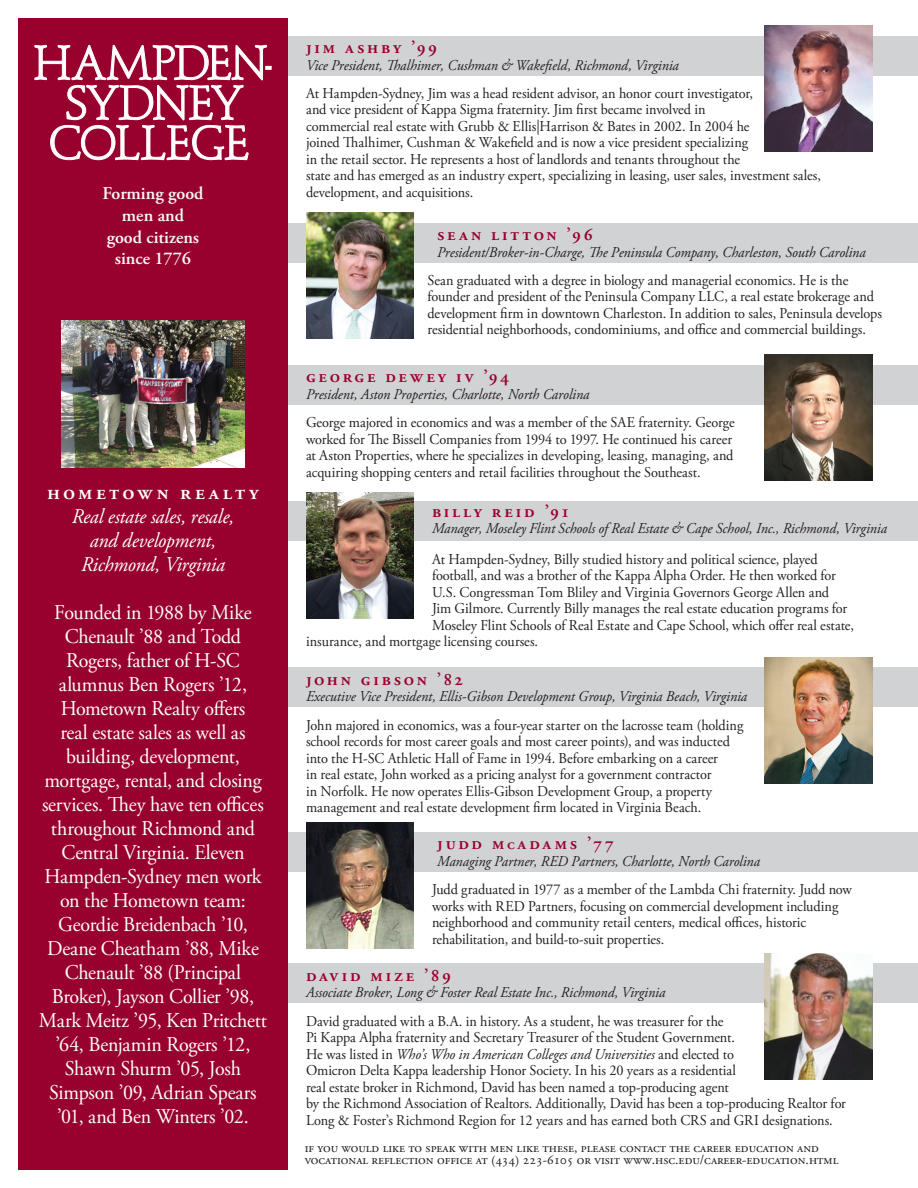
<style>
.page{position:relative;width:918px;height:1188px;background:#fff}
.page>*{position:absolute;margin:0;border:0;box-sizing:border-box;transform-origin:0 0}
.t1{font:21px/24px "Adobe Garamond Pro";letter-spacing:-.015em;color:#fff;text-align:center;scale:.95 1}
.t2{font:italic 21px/24px "Adobe Garamond Pro";letter-spacing:-.01em;color:#fff;text-align:center;scale:.95 1}
.t3{font:600 21px "Adobe Garamond Pro";letter-spacing:.155em;color:#fff}
.t4{font:600 18px "Adobe Garamond Pro";letter-spacing:.155em;color:#98012d}
.t5{font:600 18px/21.6px "Adobe Garamond Pro";color:#fafafa;text-align:center}
.t6{font:15px/16.5px "Adobe Garamond Pro";letter-spacing:-.005em;color:#231f20;scale:.95 1}
.t7{font:italic 15px "Adobe Garamond Pro";letter-spacing:-.005em;color:#231f20;scale:.95 1}
.t8{font:13.5px/12px "Adobe Garamond Pro";letter-spacing:.055em;color:#231f20}
.s1{font-size:15px}
.s2{font-style:italic}
</style>
<div class="page">
<div style="left:283px;top:832px;width:635px;height:40px;background:#d1d2d4"></div>
<div style="left:280px;top:668px;width:638px;height:39px;background:#d1d2d4"></div>
<div style="left:280px;top:36px;width:638px;height:39px;background:#d1d2d4"></div>
<div style="left:280px;top:964px;width:638px;height:39px;background:#d1d2d4"></div>
<div style="left:280px;top:223px;width:638px;height:39px;background:#d1d2d4"></div>
<div style="left:278px;top:365px;width:640px;height:39px;background:#d1d2d4"></div>
<div style="left:276px;top:502px;width:642px;height:39px;background:#d1d2d4"></div>
<img style="left:306px;top:213px;width:108px;height:126px">
<img style="left:306px;top:492px;width:108px;height:126px">
<img style="left:764px;top:26px;width:108px;height:126px">
<img style="left:764px;top:953px;width:108px;height:126px">
<img style="left:764px;top:355px;width:108px;height:126px">
<div style="left:18px;top:18px;width:270px;height:1152px;background:#98012d"></div>
<svg style="left:34px;top:45px;width:238px;height:115px"></svg>
<img style="left:61px;top:320px;width:184px;height:148px">
<img style="left:306px;top:823px;width:108px;height:126px">
<img style="left:764px;top:657px;width:108px;height:126px">
<p class="t5" style="left:103px;top:183px;width:102px">Forming good men and good citizens since 1776</p>
<p class="t3" style="left:47px;top:480px;width:213px">Hometown Realty</p>
<p class="t2" style="left:72px;top:505px;width:172px">Real estate sales, resale, and development,<br>Richmond, Virginia</p>
<p class="t1" style="left:39px;top:601px;width:242px">Founded in 1988 by Mike<br>Chenault ’88 and Todd<br>Rogers, father of H-SC alumnus Ben Rogers ’12,<br>Hometown Realty offers<br>real estate sales as well as building, development, mortgage, rental, and closing services. They have ten offices throughout Richmond and<br>Central Virginia. Eleven<br>Hampden-Sydney men work on the Hometown team:<br>Geordie Breidenbach ’10,<br>Deane Cheatham ’88, Mike<br>Chenault ’88 (Principal<br>Broker), Jayson Collier ’98,<br>Mark Meitz ’95, Ken Pritchett ’64, Benjamin Rogers ’12,<br>Shawn Shurm ’05, Josh<br>Simpson ’09, Adrian Spears ’01, and Ben Winters ’02.</p>
<p class="t4" style="left:306px;top:37px;width:133px">Jim Ashby ’99</p>
<p class="t7" style="left:306px;top:56px;width:394px">Vice President, Thalhimer, Cushman &amp; Wakefield, Richmond, Virginia</p>
<p class="t6" style="left:306px;top:85px;width:544px">At Hampden-Sydney, Jim was a head resident advisor, an honor court investigator,<br>and vice president of Kappa Sigma fraternity. Jim first became involved in<br>commercial real estate with Grubb &amp; Ellis|Harrison &amp; Bates in 2002. In 2004 he<br>joined Thalhimer, Cushman &amp; Wakefield and is now a vice president specializing<br>in the retail sector. He represents a host of landlords and tenants throughout the<br>state and has emerged as an industry expert, specializing in leasing, user sales, investment sales, development, and acquisitions.</p>
<p class="t4" style="left:437px;top:224px;width:157px">Sean Litton ’96</p>
<p class="t7" style="left:437px;top:243px;width:453px">President/Broker-in-Charge, The Peninsula Company, Charleston, South Carolina</p>
<p class="t6" style="left:428px;top:272px;width:480px">Sean graduated with a degree in biology and managerial economics. He is the founder and president of the Peninsula Company LLC, a real estate brokerage and development firm in downtown Charleston. In addition to sales, Peninsula develops residential neighborhoods, condominiums, and office and commercial buildings.</p>
<p class="t4" style="left:306px;top:366px;width:205px">George Dewey IV ’94</p>
<p class="t7" style="left:306px;top:385px;width:300px">President, Aston Properties, Charlotte, North Carolina</p>
<p class="t6" style="left:306px;top:415px;width:453px">George majored in economics and was a member of the SAE fraternity. George worked for The Bissell Companies from 1994 to 1997. He continued his career at Aston Properties, where he specializes in developing, leasing, managing, and acquiring shopping centers and retail facilities throughout the Southeast.</p>
<p class="t4" style="left:432px;top:500px;width:139px">Billy Reid ’91</p>
<p class="t7" style="left:432px;top:519px;width:481px">Manager, Moseley Flint Schools of Real Estate &amp; Cape School, Inc., Richmond, Virginia</p>
<p class="t6" style="left:432px;top:551px;width:408px">At Hampden-Sydney, Billy studied history and political science, played</p>
<p class="t6" style="left:432px;top:568px;width:427px">football, and was a brother of the Kappa Alpha Order. He then worked for</p>
<p class="t6" style="left:432px;top:584px;width:420px">U.S. Congressman Tom Bliley and Virginia Governors George Allen and</p>
<p class="t6" style="left:432px;top:601px;width:439px">Jim Gilmore. Currently Billy manages the real estate education programs for</p>
<p class="t6" style="left:432px;top:617px;width:446px">Moseley Flint Schools of Real Estate and Cape School, which offer real estate,</p>
<p class="t6" style="left:306px;top:634px;width:246px">insurance, and mortgage licensing courses.</p>
<p class="t4" style="left:306px;top:669px;width:159px">John Gibson ’82</p>
<p class="t7" style="left:306px;top:688px;width:466px">Executive Vice President, Ellis-Gibson Development Group, Virginia Beach, Virginia</p>
<p class="t6" style="left:306px;top:717px;width:462px">John majored in economics, was a four-year starter on the lacrosse team (holding school records for most career goals and most career points), and was inducted into the H-SC Athletic Hall of Fame in 1994. Before embarking on a career<br>in real estate, John worked as a pricing analyst for a government contractor<br>in Norfolk. He now operates Ellis-Gibson Development Group, a property management and real estate development firm located in Virginia Beach.</p>
<p class="t4" style="left:437px;top:833px;width:178px">Judd M<span class="s1">c</span>Adams ’77</p>
<p class="t7" style="left:437px;top:852px;width:341px">Managing Partner, RED Partners, Charlotte, North Carolina</p>
<p class="t6" style="left:432px;top:882px;width:444px">Judd graduated in 1977 as a member of the Lambda Chi fraternity. Judd now works with RED Partners, focusing on commercial development including neighborhood and community retail centers, medical offices, historic rehabilitation, and build-to-suit properties.</p>
<p class="t4" style="left:306px;top:965px;width:147px">David Mize ’89</p>
<p class="t7" style="left:306px;top:984px;width:380px">Associate Broker, Long &amp; Foster Real Estate Inc., Richmond, Virginia</p>
<p class="t6" style="left:306px;top:1013px;width:570px">David graduated with a B.A. in history. As a student, he was treasurer for the<br>Pi Kappa Alpha fraternity and Secretary Treasurer of the Student Government.<br>He was listed in <span class="s2">Who’s Who in American Colleges and Universities</span> and elected to<br>Omicron Delta Kappa leadership Honor Society. In his 20 years as a residential<br>real estate broker in Richmond, David has been named a top-producing agent<br>by the Richmond Association of Realtors. Additionally, David has been a top-producing Realtor for Long &amp; Foster’s Richmond Region for 12 years and has earned both CRS and GRI designations.</p>
<p class="t8" style="left:305px;top:1142px;width:533px">if you would like to speak with men like these, please contact the Career Education and<br>Vocational Reflection Office at (434) 223-6105 or visit www.hsc.edu/Career-Education.html</p>
</div>
